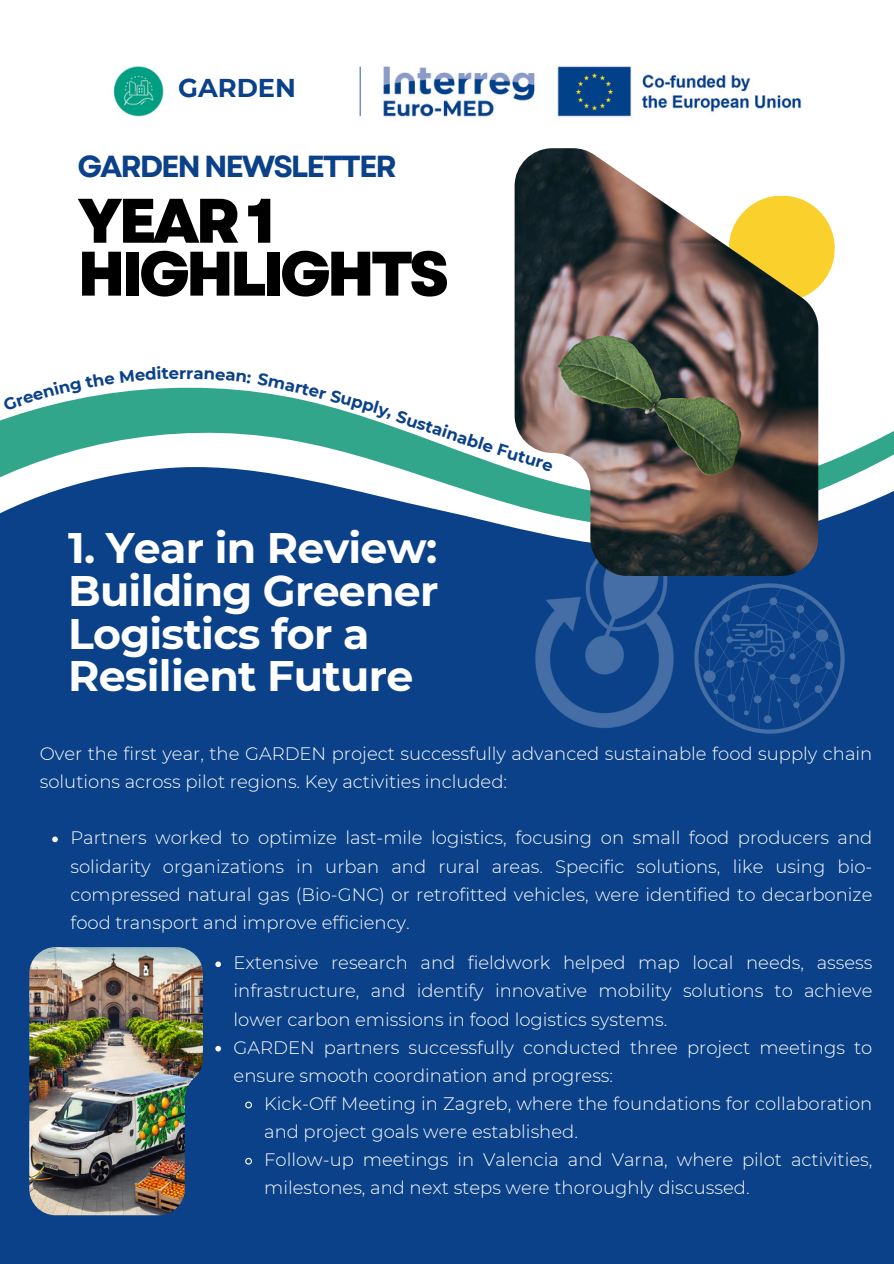
<style>
.page{position:relative;width:894px;height:1264px;background:#fff}
.page>*{position:absolute;margin:0;border:0;box-sizing:border-box;transform-origin:0 0}
.t1{font:800 62.7px/52.8px "Garet";letter-spacing:-.07em;color:#000}
.t2{font:700 42.6px/42.8px "Montserrat";letter-spacing:-.015em;color:#fff}
.t3{font:700 30.45px "Garet";letter-spacing:-.07em;color:#0a4189}
.t4{font:700 25.8px "Montserrat";color:#0a4189}
.t5{font:300 18px/28.2px "Montserrat";color:#fff}
.t6{font:700 16.5px "Montserrat";color:#0a4189}
</style>
<div class="page">
<div style="left:0;top:0;width:893px;height:1263px;background:#0a4189"></div>
<div style="left:0;top:0;width:893px;height:553px;background:#fff"></div>
<img style="left:29px;top:947px;width:174px;height:268px">
<div style="left:728px;top:195px;width:106px;height:106px;background:#fad02c;border-radius:50%"></div>
<svg style="left:215px;top:961px;width:6px;height:6px"></svg>
<svg style="left:215px;top:1045px;width:6px;height:6px"></svg>
<svg style="left:245px;top:1101px;width:7px;height:8px"></svg>
<svg style="left:245px;top:1157px;width:7px;height:8px"></svg>
<img style="left:113px;top:66px;width:689px;height:51px">
<div style="left:177px;top:63px;width:169px;height:52px;background:#fff"></div>
<img style="left:736px;top:584px;width:109px;height:150px">
<div style="left:0;top:528px;width:893px;height:25px;background:#0a4189"></div>
<svg style="left:0;top:373px;width:893px;height:155px"></svg>
<img style="left:490px;top:511px;width:246px;height:217px">
<img style="left:514px;top:148px;width:304px;height:428px">
<svg style="left:52px;top:836px;width:6px;height:6px"></svg>
<svg style="left:3px;top:373px;width:176px;height:38px"></svg>
<svg style="left:187px;top:373px;width:64px;height:10px"></svg>
<svg style="left:257px;top:373px;width:169px;height:58px"></svg>
<p class="t4" style="left:178px;top:72px;width:119px">GARDEN</p>
<p class="t3" style="left:77px;top:144px;width:321px">GARDEN NEWSLETTER</p>
<h4 class="t1" style="left:77px;top:195px;width:373px">YEAR 1<br>HIGHLIGHTS</h4>
<p class="t6" style="left:179px;top:363px;width:9px">r</p>
<p class="t6" style="left:429px;top:416px;width:87px;rotate:18deg">tainable F</p>
<p class="t6" style="left:510px;top:442px;width:49px;rotate:17deg">uture</p>
<p class="t2" style="left:68px;top:526px;width:371px">1. Year in Review:<br>Building Greener<br>Logistics for a<br>Resilient Future</p>
<p class="t5" style="left:40px;top:739px;width:833px">Over the first year, the GARDEN project successfully advanced sustainable food supply chain solutions across pilot regions. Key activities included:</p>
<h2 class="t5" style="left:70px;top:823px;width:803px;text-align:justify">Partners worked to optimize last-mile logistics, focusing on small food producers and solidarity organizations in urban and rural areas. Specific solutions, like using bio&shy;compressed natural gas (Bio-GNC) or retrofitted vehicles, were identified to decarbonize food transport and improve efficiency.</h2>
<h3 class="t5" style="left:233px;top:948px;width:640px;text-align:justify">Extensive research and fieldwork helped map local needs, assess infrastructure, and identify innovative mobility solutions to achieve lower carbon emissions in food logistics systems.</h3>
<h1 class="t5" style="left:233px;top:1033px;width:640px">GARDEN partners successfully conducted three project meetings to ensure smooth coordination and progress:</h1>
<h5 class="t5" style="left:264px;top:1089px;width:609px">Kick-Off Meeting in Zagreb, where the foundations for collaboration and project goals were established.</h5>
<h5 class="t5" style="left:264px;top:1145px;width:609px">Follow-up meetings in Valencia and Varna, where pilot activities, milestones, and next steps were thoroughly discussed.</h5>
</div>
